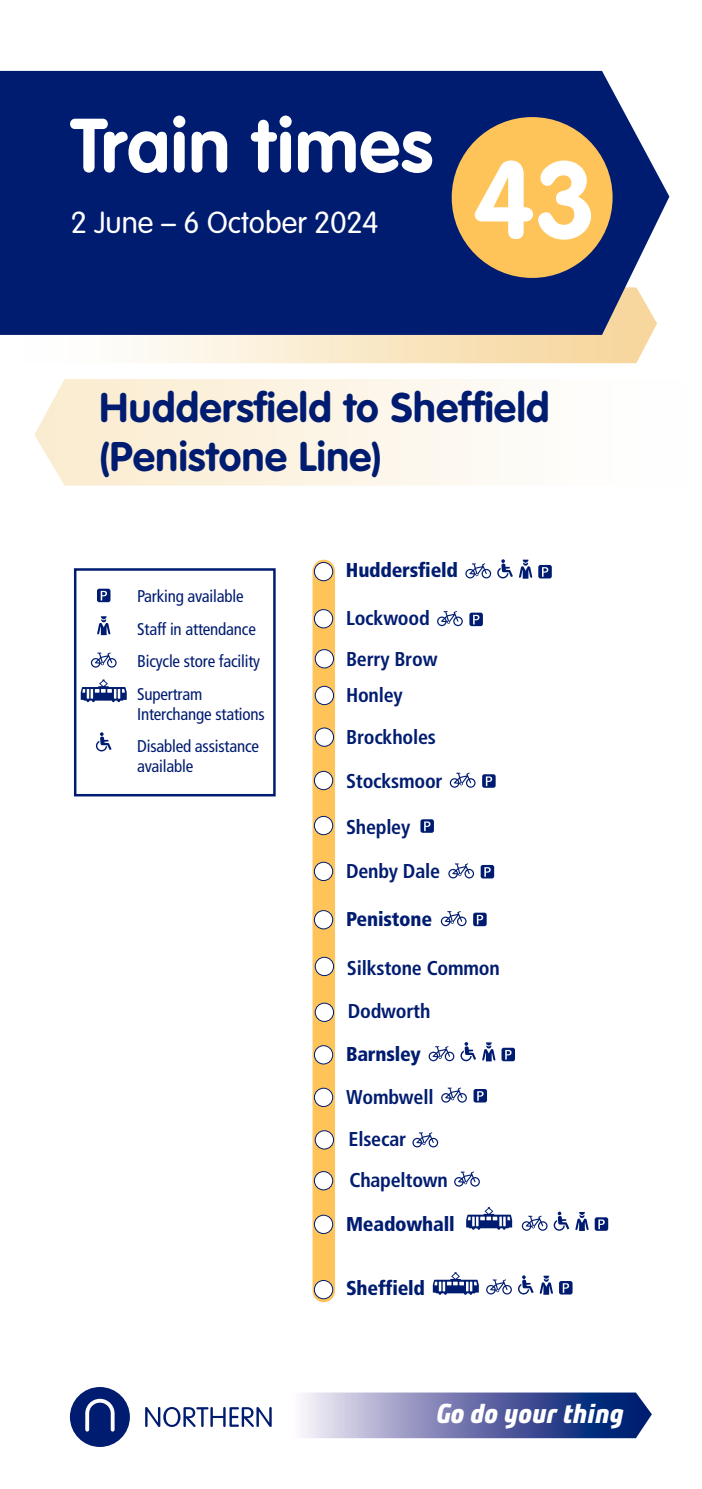
<style>
.page{position:relative;width:702px;height:1489px;background:#fff}
.page>*{position:absolute;margin:0;border:0;box-sizing:border-box;transform-origin:0 0}
.t1{font:700 107.5px "VAG Rounded";color:#fff}
.t2{font:700 75px "VAG Rounded";letter-spacing:.01em;color:#fff}
.t3{font:700 40.75px/49px "VAG Rounded";letter-spacing:.015em;color:#001c70}
.t4{font:300 30px "VAG Rounded";color:#fff}
.t5{font:italic 700 expanded 27.5px "Bunday Clean";color:#fff}
.t6{font:700 condensed 20px/43px "Frutiger";letter-spacing:-.01em;color:#001c70}
.t7{font:900 condensed 20px "Frutiger";letter-spacing:-.01em;color:#001c70}
.t8{font:condensed 17px/32.5px "Frutiger";letter-spacing:-.01em;color:#001c70}
</style>
<div class="page">
<div style="left:312px;top:571px;width:23px;height:719px;background:#ffc459"></div>
<div style="left:314px;top:562px;width:19px;height:18px;background:#fff;border-radius:50%"></div>
<div style="left:314px;top:562px;width:19px;height:19px;border:1px solid #001c70;border-radius:50%"></div>
<svg style="left:473px;top:912px;width:13px;height:14px"></svg>
<svg style="left:477px;top:914px;width:6px;height:10px"></svg>
<svg style="left:441px;top:911px;width:25px;height:15px"></svg>
<svg style="left:482px;top:774px;width:13px;height:13px"></svg>
<svg style="left:486px;top:776px;width:6px;height:10px"></svg>
<svg style="left:450px;top:772px;width:25px;height:15px"></svg>
<div style="left:469px;top:612px;width:14px;height:14px;background:#001c70;border-radius:2px"></div>
<svg style="left:473px;top:614px;width:6px;height:10px"></svg>
<svg style="left:437px;top:611px;width:26px;height:15px"></svg>
<div style="left:314px;top:1280px;width:19px;height:18px;background:#fff;border-radius:50%"></div>
<div style="left:314px;top:1279px;width:19px;height:19px;border:1px solid #001c70;border-radius:50%"></div>
<div style="left:314px;top:1215px;width:19px;height:18px;background:#fff;border-radius:50%"></div>
<div style="left:314px;top:1214px;width:19px;height:19px;border:1px solid #001c70;border-radius:50%"></div>
<svg style="left:518px;top:1275px;width:15px;height:19px"></svg>
<div style="left:559px;top:1280px;width:13px;height:14px;background:#001c70;border-radius:2px"></div>
<svg style="left:562px;top:1283px;width:7px;height:9px"></svg>
<svg style="left:486px;top:1279px;width:26px;height:15px"></svg>
<svg style="left:539px;top:1275px;width:14px;height:19px"></svg>
<svg style="left:433px;top:1272px;width:46px;height:22px"></svg>
<svg style="left:553px;top:1211px;width:16px;height:19px"></svg>
<div style="left:594px;top:1217px;width:14px;height:13px;background:#001c70;border-radius:2px"></div>
<svg style="left:598px;top:1219px;width:6px;height:9px"></svg>
<svg style="left:522px;top:1215px;width:25px;height:15px"></svg>
<svg style="left:575px;top:1212px;width:13px;height:18px"></svg>
<svg style="left:466px;top:1207px;width:46px;height:22px"></svg>
<svg style="left:460px;top:1042px;width:16px;height:19px"></svg>
<div style="left:501px;top:1047px;width:14px;height:14px;background:#001c70;border-radius:2px"></div>
<svg style="left:505px;top:1049px;width:6px;height:10px"></svg>
<svg style="left:428px;top:1046px;width:26px;height:15px"></svg>
<svg style="left:482px;top:1042px;width:13px;height:19px"></svg>
<div style="left:480px;top:864px;width:14px;height:14px;background:#001c70;border-radius:2px"></div>
<svg style="left:484px;top:867px;width:6px;height:9px"></svg>
<svg style="left:448px;top:863px;width:26px;height:15px"></svg>
<div style="left:420px;top:819px;width:14px;height:13px;background:#001c70;border-radius:2px"></div>
<svg style="left:424px;top:821px;width:10px;height:12px"></svg>
<svg style="left:497px;top:559px;width:16px;height:19px"></svg>
<div style="left:538px;top:565px;width:13px;height:13px;background:#001c70;border-radius:2px"></div>
<svg style="left:542px;top:567px;width:6px;height:9px"></svg>
<svg style="left:465px;top:563px;width:26px;height:15px"></svg>
<svg style="left:519px;top:559px;width:13px;height:19px"></svg>
<svg style="left:81px;top:679px;width:46px;height:23px"></svg>
<svg style="left:96px;top:732px;width:16px;height:19px"></svg>
<svg style="left:97px;top:588px;width:13px;height:14px"></svg>
<svg style="left:101px;top:591px;width:6px;height:9px"></svg>
<svg style="left:91px;top:652px;width:26px;height:15px"></svg>
<svg style="left:97px;top:616px;width:13px;height:19px"></svg>
<div style="left:74px;top:568px;width:202px;height:228px;border:2px solid #001c70"></div>
<svg style="left:315px;top:685px;width:20px;height:19px"></svg>
<div style="left:315px;top:686px;width:19px;height:19px;border:1px solid #001c70;border-radius:50%"></div>
<svg style="left:315px;top:729px;width:19px;height:17px"></svg>
<div style="left:315px;top:727px;width:19px;height:19px;border:1px solid #001c70;border-radius:50%"></div>
<svg style="left:314px;top:770px;width:20px;height:19px"></svg>
<div style="left:314px;top:771px;width:19px;height:19px;border:1px solid #001c70;border-radius:50%"></div>
<svg style="left:314px;top:815px;width:20px;height:19px"></svg>
<div style="left:314px;top:816px;width:19px;height:19px;border:1px solid #001c70;border-radius:50%"></div>
<svg style="left:314px;top:863px;width:20px;height:17px"></svg>
<div style="left:314px;top:861px;width:19px;height:19px;border:1px solid #001c70;border-radius:50%"></div>
<svg style="left:314px;top:1047px;width:20px;height:16px"></svg>
<div style="left:314px;top:1045px;width:19px;height:19px;border:1px solid #001c70;border-radius:50%"></div>
<svg style="left:314px;top:1089px;width:20px;height:17px"></svg>
<div style="left:314px;top:1087px;width:19px;height:19px;border:1px solid #001c70;border-radius:50%"></div>
<svg style="left:315px;top:1132px;width:19px;height:16px"></svg>
<div style="left:315px;top:1130px;width:19px;height:19px;border:1px solid #001c70;border-radius:50%"></div>
<svg style="left:314px;top:1172px;width:20px;height:17px"></svg>
<div style="left:314px;top:1171px;width:19px;height:19px;border:1px solid #001c70;border-radius:50%"></div>
<svg style="left:315px;top:1004px;width:19px;height:17px"></svg>
<div style="left:315px;top:1002px;width:19px;height:19px;border:1px solid #001c70;border-radius:50%"></div>
<svg style="left:315px;top:958px;width:20px;height:17px"></svg>
<div style="left:315px;top:956px;width:19px;height:19px;border:1px solid #001c70;border-radius:50%"></div>
<svg style="left:314px;top:911px;width:20px;height:17px"></svg>
<div style="left:314px;top:910px;width:19px;height:19px;border:1px solid #001c70;border-radius:50%"></div>
<svg style="left:315px;top:650px;width:19px;height:18px"></svg>
<div style="left:315px;top:649px;width:19px;height:19px;border:1px solid #001c70;border-radius:50%"></div>
<svg style="left:314px;top:610px;width:20px;height:18px"></svg>
<div style="left:314px;top:609px;width:19px;height:19px;border:1px solid #001c70;border-radius:50%"></div>
<div style="left:473px;top:1088px;width:14px;height:14px;background:#001c70;border-radius:2px"></div>
<svg style="left:477px;top:1091px;width:6px;height:9px"></svg>
<svg style="left:441px;top:1087px;width:26px;height:15px"></svg>
<svg style="left:412px;top:1132px;width:26px;height:15px"></svg>
<svg style="left:454px;top:1171px;width:26px;height:15px"></svg>
<svg style="left:302px;top:1392px;width:350px;height:45px;background:#707aaf"></svg>
<div style="left:0;top:71px;width:669px;height:264px;background:#001c70"></div>
<svg style="left:70px;top:1387px;width:60px;height:59px"></svg>
<svg style="left:145px;top:1407px;width:127px;height:19px"></svg>
<div style="left:451px;top:117px;width:161px;height:161px;background:#ffc459;border-radius:50%"></div>
<p class="t2" style="left:71px;top:102px;width:363px">Train times</p>
<p class="t4" style="left:71px;top:206px;width:309px">2 June – 6 October 2024</p>
<p class="t1" style="left:473px;top:137px;width:125px">43</p>
<p class="t3" style="left:100px;top:383px;width:451px">Huddersfield to Sheffield (Penistone Line)</p>
<p class="t8" style="left:137px;top:580px;width:124px">Parking available<br>Staff in attendance<br>Bicycle store facility<br>Supertram</p>
<p class="t8" style="left:137px;top:697px;width:129px">Interchange stations<br>Disabled assistance</p>
<p class="t8" style="left:137px;top:750px;width:58px">available</p>
<p class="t7" style="left:346px;top:558px;width:114px">Huddersfield</p>
<p class="t6" style="left:346px;top:597px;width:85px">Lockwood</p>
<p class="t6" style="left:346px;top:637px;width:93px">Berry Brow</p>
<p class="t6" style="left:346px;top:673px;width:98px">Honley<br>Brockholes<br>Stocksmoor</p>
<p class="t6" style="left:346px;top:805px;width:66px">Shepley</p>
<p class="t6" style="left:346px;top:849px;width:95px">Denby Dale</p>
<p class="t7" style="left:346px;top:906px;width:88px">Penistone</p>
<p class="t6" style="left:347px;top:946px;width:154px">Silkstone Common<br>Dodworth</p>
<p class="t7" style="left:346px;top:1041px;width:76px">Barnsley</p>
<p class="t6" style="left:346px;top:1076px;width:103px;line-height:41.2px">Wombwell<br>Elsecar<br>Chapeltown</p>
<p class="t7" style="left:346px;top:1211px;width:110px">Meadowhall</p>
<p class="t7" style="left:346px;top:1275px;width:80px">Sheffield</p>
<p class="t5" style="left:436px;top:1394px;width:189px">Go do your thing</p>
</div>
